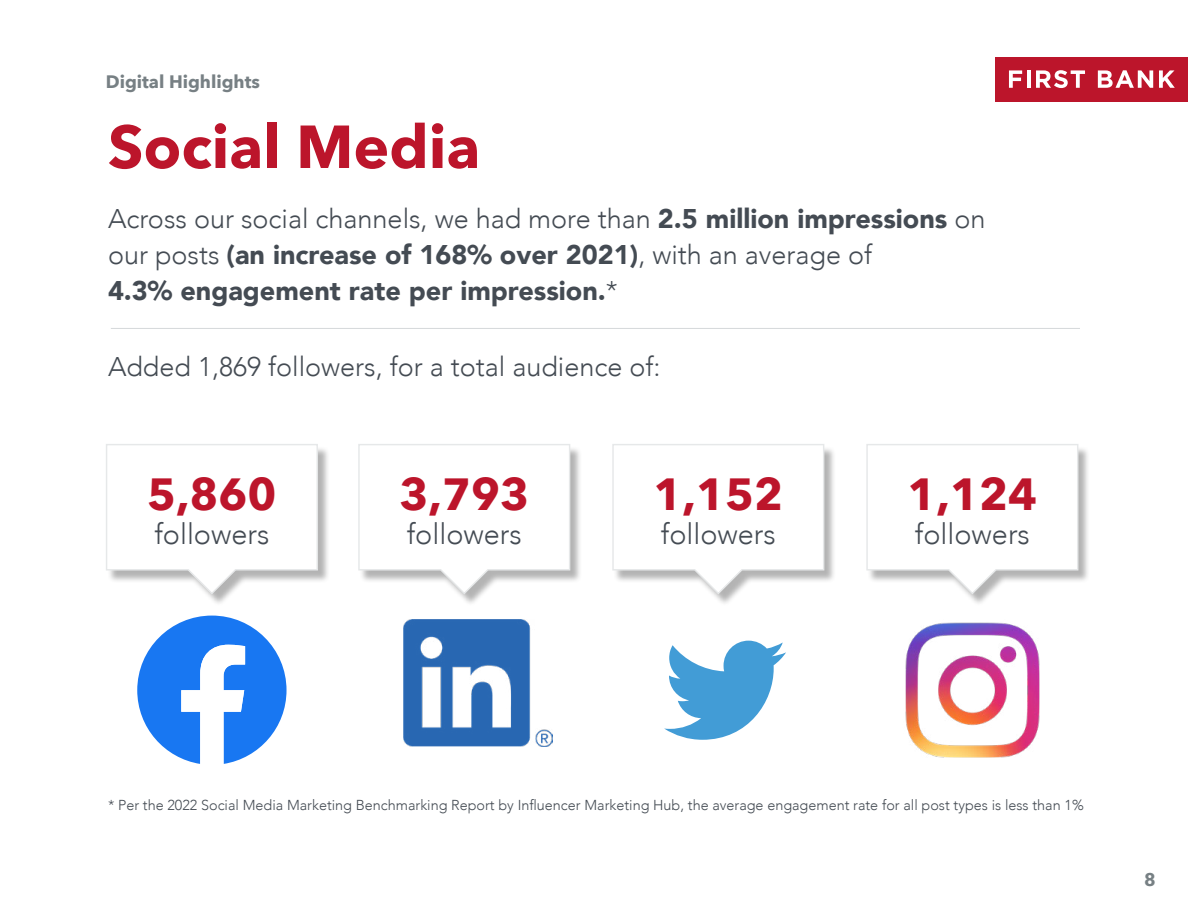
<style>
.page{position:relative;width:1188px;height:918px;background:#fff}
.page>*{position:absolute;margin:0;border:0;box-sizing:border-box;transform-origin:0 0}
.t1{font:700 60px "Avenir Next";color:#bc152b}
.t2{font:700 45px "Avenir Next";color:#bc152b}
.t3{font:300 28.95px "Avenir";color:#444b53}
.t4{font:900 27px/36px "Avenir";color:#444b53}
.t5{font:300 27px "Avenir";color:#444b53}
.t6{font:700 18px "Avenir Next";color:#778084}
.t7{font:300 14.4px "Avenir";color:#444b53}
.s1{font-weight:300}
</style>
<div class="page">
<div style="left:996px;top:57px;width:192px;height:44px;background:#bc152b"></div>
<svg style="left:1009px;top:70px;width:13px;height:18px"></svg>
<hr style="left:1027px;top:70px;width:3px;height:18px;background:#fff">
<svg style="left:1036px;top:70px;width:49px;height:18px"></svg>
<svg style="left:1098px;top:70px;width:55px;height:18px"></svg>
<svg style="left:1159px;top:70px;width:16px;height:18px"></svg>
<svg style="left:137px;top:616px;width:150px;height:148px"></svg>
<div style="left:106px;top:445px;width:224px;height:161px;background:#000;opacity:.3"></div>
<svg style="left:106px;top:444px;width:213px;height:151px"></svg>
<img style="left:403px;top:620px;width:149px;height:127px">
<div style="left:359px;top:445px;width:223px;height:161px;background:#000;opacity:.3"></div>
<svg style="left:358px;top:444px;width:213px;height:151px"></svg>
<svg style="left:664px;top:641px;width:122px;height:99px"></svg>
<div style="left:613px;top:445px;width:223px;height:161px;background:#000;opacity:.3"></div>
<svg style="left:612px;top:444px;width:213px;height:151px"></svg>
<img style="left:905px;top:622px;width:135px;height:136px">
<div style="left:867px;top:445px;width:223px;height:161px;background:#000;opacity:.3"></div>
<svg style="left:866px;top:444px;width:213px;height:151px"></svg>
<hr style="left:111px;top:328px;width:969px;height:1px;background:#d5d8da">
<p class="t6" style="left:106px;top:66px;width:156px">Digital Highlights</p>
<h1 class="t1" style="left:108px;top:95px;width:374px">Social Media</h1>
<p class="t4" style="left:108px;top:200px;width:879px"><span class="s1">Across our social channels, we had more than</span> 2.5 million impressions <span class="s1">on our posts</span> (an increase of 168% over 2021)<span class="s1">, with an average of<br></span>4.3% engagement rate per impression.<span class="s1">*</span></p>
<p class="t5" style="left:108px;top:351px;width:554px">Added 1,869 followers, for a total audience of:</p>
<h2 class="t2" style="left:147px;top:455px;width:131px">5,860</h2>
<p class="t3" style="left:154px;top:517px;width:117px">followers</p>
<h2 class="t2" style="left:399px;top:455px;width:131px">3,793</h2>
<p class="t3" style="left:407px;top:517px;width:117px">followers</p>
<h2 class="t2" style="left:654px;top:455px;width:131px">1,152</h2>
<p class="t3" style="left:661px;top:517px;width:117px">followers</p>
<h2 class="t2" style="left:908px;top:455px;width:131px">1,124</h2>
<p class="t3" style="left:915px;top:517px;width:117px">followers</p>
<p class="t7" style="left:108px;top:797px;width:977px">* Per the 2022 Social Media Marketing Benchmarking Report by Influencer Marketing Hub, the average engagement rate for all post types is less than 1%</p>
<p class="t6" style="left:1144px;top:864px;width:13px">8</p>
</div>
